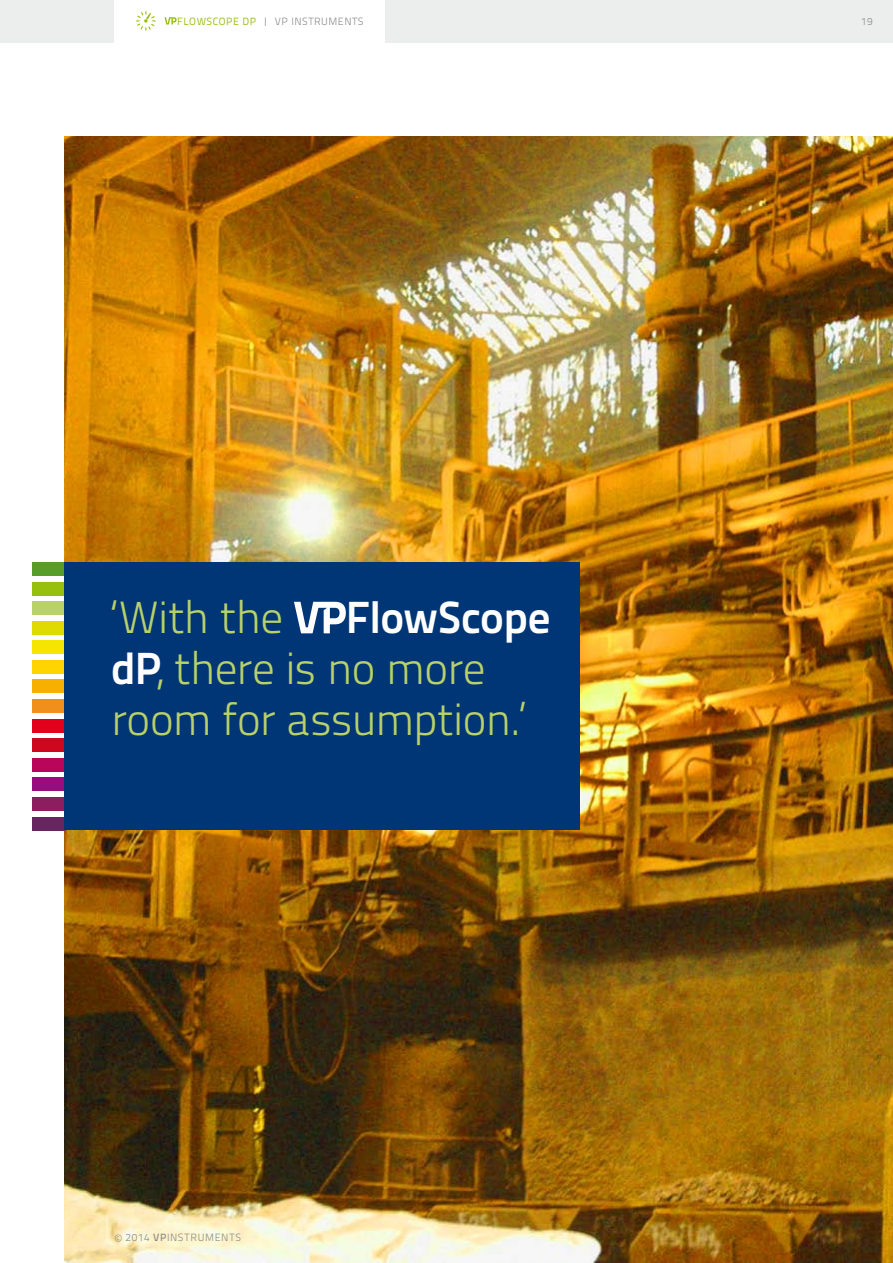
<style>
.page{position:relative;width:893px;height:1263px;background:#fff}
.page>*{position:absolute;margin:0;border:0;box-sizing:border-box;transform-origin:0 0}
.t1{font:45px/51px "Titillium Text 14 L 250 wt";letter-spacing:-.015em;color:#b8d168}
.t2{font:45px "Titillium Text 14 L 800 wt";letter-spacing:-.005em;color:#fff}
.t3{font:10.5px "Titillium Text 14 L 250 wt";letter-spacing:.05em;color:#87888a}
.t4{font:10.5px "Titillium Text 14 L 400 wt";color:#97bf0d}
.s1{font-family:"Titillium Text 14 L 400 wt";color:#97bf0d}
.s2{font-family:"Titillium Text 14 L 800 wt";color:#fff}
.s3{font-family:"Titillium Text 14 L 600 wt";font-size:13.5px}
.s4{font-family:"Titillium Text 14 L 600 wt"}
</style>
<div class="page">
<div style="left:0;top:0;width:893px;height:43px;background:#eceded"></div>
<div style="left:115px;top:0;width:270px;height:43px;background:#fff"></div>
<img style="left:64px;top:136px;width:829px;height:1127px">
<div style="left:32px;top:562px;width:33px;height:13px;background:#589d29"></div>
<div style="left:32px;top:582px;width:33px;height:13px;background:#97bf0d"></div>
<div style="left:32px;top:602px;width:33px;height:13px;background:#b8d168"></div>
<div style="left:32px;top:621px;width:33px;height:13px;background:#dfdb00"></div>
<div style="left:32px;top:641px;width:33px;height:13px;background:#f5e600"></div>
<div style="left:32px;top:660px;width:33px;height:13px;background:#ffd400"></div>
<div style="left:32px;top:680px;width:33px;height:13px;background:#f8b000"></div>
<div style="left:32px;top:699px;width:33px;height:14px;background:#f18f1d"></div>
<div style="left:32px;top:719px;width:33px;height:13px;background:#e2001a"></div>
<div style="left:32px;top:739px;width:33px;height:13px;background:#cd071e"></div>
<div style="left:32px;top:758px;width:33px;height:13px;background:#b9055a"></div>
<div style="left:32px;top:778px;width:33px;height:13px;background:#980d7d"></div>
<div style="left:32px;top:797px;width:33px;height:13px;background:#8c1d5f"></div>
<div style="left:32px;top:817px;width:33px;height:13px;background:#672660"></div>
<div style="left:64px;top:562px;width:515px;height:268px;background:#003576"></div>
<svg style="left:294px;top:602px;width:52px;height:31px"></svg>
<svg style="left:136px;top:11px;width:20px;height:20px"></svg>
<svg style="left:165px;top:17px;width:12px;height:8px"></svg>
<p class="t4" style="left:177px;top:15px;width:37px">FLOWSCOPE</p>
<p class="t3" style="left:243px;top:15px;width:122px"><span class="s1">DP</span> | VP INSTRUMENTS</p>
<p class="t1" style="left:111px;top:592px;width:174px">‘With the</p>
<p class="t2" style="left:346px;top:590px;width:206px">FlowScope</p>
<p class="t1" style="left:111px;top:643px;width:417px"><span class="s2">dP</span>, there is no more room for assumption.’</p>
<p class="t3" style="left:115px;top:1231px;width:128px"><span class="s3">©</span> 2014 <span class="s4">VP</span>INSTRUMENTS</p>
<p class="t3" style="left:861px;top:15px;width:13px">19</p>
</div>
